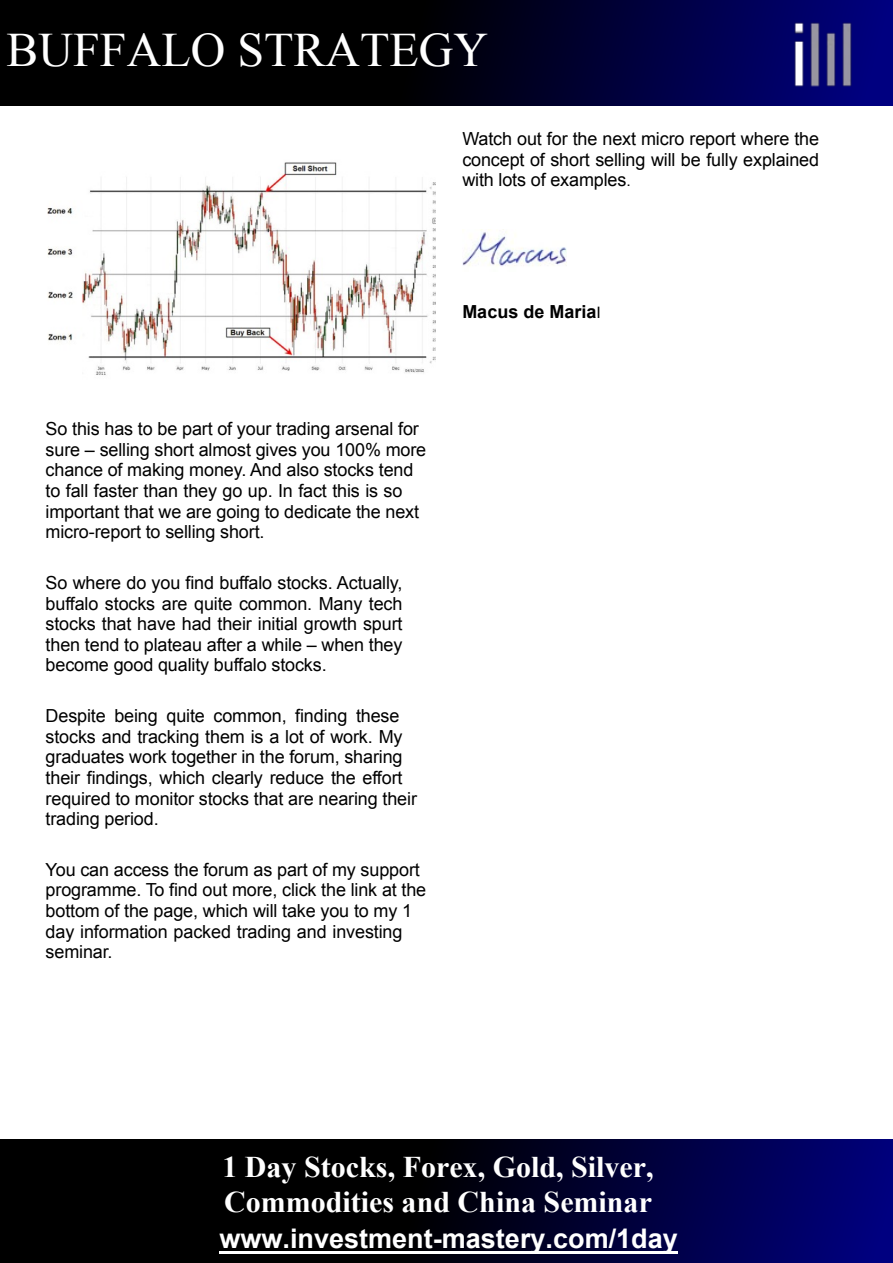
<style>
.page{position:relative;width:893px;height:1263px;background:#fff}
.page>*{position:absolute;margin:0;border:0;box-sizing:border-box;transform-origin:0 0}
.t1{font:48px "Times New Roman";color:#fff}
.t2{font:700 30px/34.5px "Times New Roman";color:#fff}
.t3{font:700 27px "Arial";color:#fff}
.t4{font:18px/20.7px "Arial";letter-spacing:-.005em;color:#000}
.t5{font:700 18px "Arial";color:#000}
.s1{font-size:15.75px}
.s2{font-weight:400;font-size:15.75px}
</style>
<div class="page">
<svg style="left:0;top:1140px;width:893px;height:123px;background:#002"></svg>
<svg style="left:0;top:0;width:893px;height:106px;background:#00001f"></svg>
<hr style="left:219px;top:1251px;width:459px;height:3px;background:#fff">
<img style="left:789px;top:16px;width:65px;height:75px">
<img style="left:462px;top:232px;width:105px;height:34px">
<img style="left:47px;top:162px;width:389px;height:213px">
<h1 class="t1" style="left:6px;top:33px;width:483px">BUFFALO STRATEGY</h1>
<p class="t4" style="left:462px;top:130px;width:358px;text-align:justify">Watch out for the next micro report where the concept of short selling will be fully explained with lots of examples<span class="s1">.</span></p>
<p class="t5" style="left:462px;top:305px;width:140px">Macus de Maria<span class="s2">I</span></p>
<p class="t4" style="left:46px;top:420px;width:382px">So this has to be part of your trading arsenal for sure – selling short almost gives you 100% more chance of making money. And also stocks tend to fall faster than they go up. In fact this is so important that we are going to dedicate the next micro-report to selling short.</p>
<p class="t4" style="left:46px;top:574px;width:358px;text-align:justify">So where do you find buffalo stocks. Actually, buffalo stocks are quite common. Many tech stocks that have had their initial growth spurt then tend to plateau after a while – when they become good quality buffalo stocks.</p>
<p class="t4" style="left:46px;top:707px;width:373px">Despite being quite common, finding these stocks and tracking them is a lot of work. My graduates work together in the forum, sharing their findings, which clearly reduce the effort required to monitor stocks that are nearing their trading period.</p>
<p class="t4" style="left:46px;top:861px;width:382px">You can access the forum as part of my support programme. To find out more, click the link at the bottom of the page, which will take you to my 1 day information packed trading and investing seminar.</p>
<h2 class="t2" style="left:222px;top:1153px;width:433px">1 Day Stocks, Forex, Gold, Silver,<br>Commodities and China Seminar</h2>
<h3 class="t3" style="left:219px;top:1228px;width:460px">www.investment-mastery.com/1day</h3>
</div>
